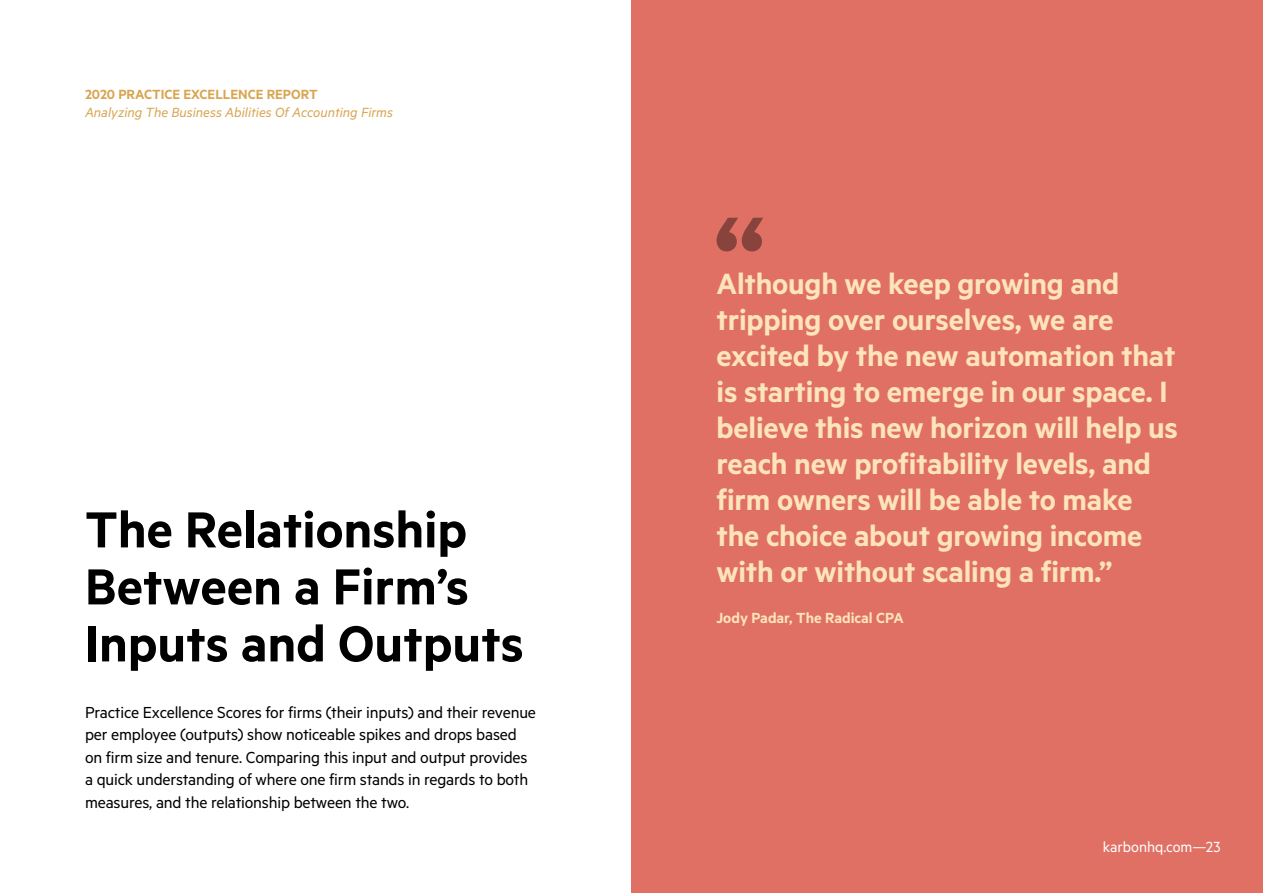
<style>
.page{position:relative;width:1263px;height:893px;background:#fff}
.page>*{position:absolute;margin:0;border:0;box-sizing:border-box;transform-origin:0 0}
.t1{font:600 57px/57px "Metric";color:#000}
.t2{font:600 33px/36px "Metric";letter-spacing:-.005em;color:#fde4bb}
.t3{font:18px/22.5px "Metric";letter-spacing:-.01em;color:#000}
.t4{font:600 16.5px "Metric";color:#fde4bb}
.t5{font:16.5px "Metric";color:#fff}
.t6{font:italic 15px "Metric";color:#d8a551}
.t7{font:600 15px "Metric";color:#d8a551}
</style>
<div class="page">
<div style="left:631px;top:0;width:632px;height:893px;background:#e07064"></div>
<svg style="left:716px;top:218px;width:47px;height:33px"></svg>
<p class="t7" style="left:85px;top:85px;width:234px">2020 PRACTICE EXCELLENCE REPORT</p>
<p class="t6" style="left:85px;top:103px;width:309px">Analyzing The Business Abilities Of Accounting Firms</p>
<h1 class="t1" style="left:85px;top:499px;width:440px">The Relationship<br>Between a Firm’s<br>Inputs and Outputs</h1>
<p class="t3" style="left:85px;top:700px;width:452px">Practice Excellence Scores for firms (their inputs) and their revenue per employee (outputs) show noticeable spikes and drops based on firm size and tenure. Comparing this input and output provides a quick understanding of where one firm stands in regards to both measures, and the relationship between the two.</p>
<p class="t2" style="left:716px;top:265px;width:463px">Although we keep growing and tripping over ourselves, we are excited by the new automation that is starting to emerge in our space. I believe this new horizon will help us reach new profitability levels, and firm owners will be able to make the choice about growing income with or without scaling a firm.”</p>
<p class="t4" style="left:716px;top:608px;width:189px">Jody Padar, The Radical CPA</p>
<p class="t5" style="left:1103px;top:837px;width:119px">karbonhq.com—23</p>
</div>
